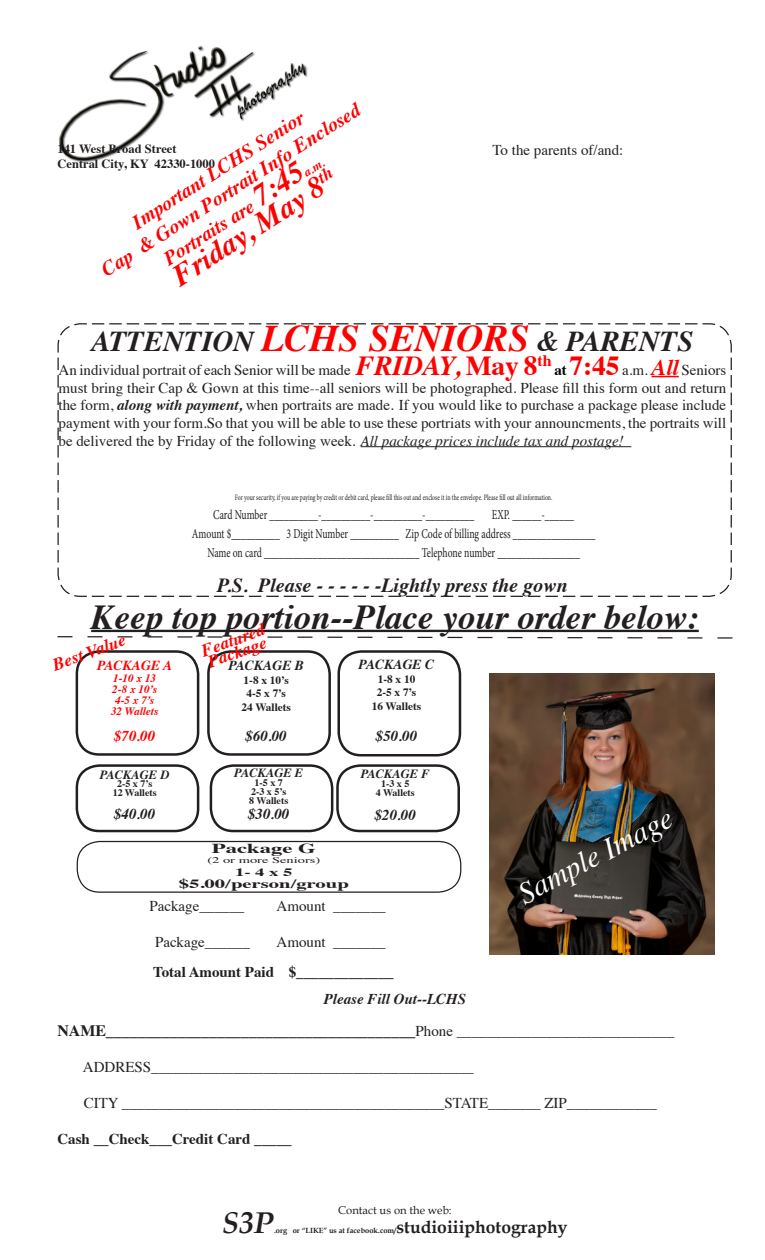
<style>
.page{position:relative;width:765px;height:1260px;background:#fff}
.page>*{position:absolute;margin:0;border:0;box-sizing:border-box;transform-origin:0 0}
.t1{font:italic 700 35px "Times";color:#231f20}
.t2{font:italic 700 30px "Times";color:#f00}
.t3{font:italic 30px "Times";color:#fff}
.t4{font:italic 700 30px "Book Antiqua";color:#231f20}
.t5{font:italic 700 28.75px "Times";color:#231f20}
.t6{font:italic 700 20px "Times";color:#f00}
.t7{font:italic 700 20px "Times";color:#231f20}
.t8{font:italic 700 17.5px "Times";color:#f00}
.t9{font:700 17.5px "Book Antiqua";color:#231f20}
.t10{font:700 15.88px "Times";color:#231f20}
.t11{font:15px/17.6px "Times";color:#231f20;text-align:justify}
.t12{font:700 15px "Times";color:#231f20}
.t13{font:italic 700 15px "Times";color:#231f20}
.t14{font:italic 700 15px "Times";color:#f00}
.t15{font:italic 700 13.75px "Times";color:#231f20}
.t16{font:700 13.75px "Times";color:#231f20;scale:1.65 1}
.t17{font:italic 700 13.75px "Times";color:#f00}
.t18{font:13.62px "Minion Pro";color:#231f20;scale:.71 1}
.t19{font:700 12.5px "Times";color:#231f20}
.t20{font:italic 700 12.5px "Times";color:#231f20}
.t21{font:700 12.5px "Times";color:#231f20;scale:1.65 1}
.t22{font:italic 700 12.5px "Times";color:#f00}
.t23{font:700 11.25px "Times";color:#231f20}
.t24{font:italic 700 11.25px "Times";color:#f00}
.t25{font:11.25px "Book Antiqua";color:#231f20}
.t26{font:700 11.25px "Times";color:#231f20;scale:1.65 1}
.t27{font:700 10px "Times";color:#231f20}
.t28{font:8.75px "Times";color:#231f20;scale:1.65 1}
.t29{font:8.12px "Minion Pro";letter-spacing:-.005em;color:#231f20;scale:.71 1}
.t30{font:700 7.5px "Book Antiqua";color:#231f20}
.s1{font-size:30px}
.s2{font-size:37.5px;color:#f00}
.s3{font-weight:700;font-style:italic;font-size:27.5px;color:#f00}
.s4{font-weight:700;font-size:27.5px;color:#f00}
.s5{font-weight:700;color:#000}
.s6{font-weight:700;font-style:italic;font-size:22.5px;color:#f00}
.s7{font-weight:700;font-style:italic}
.s8{font-style:italic}
.s9{font-weight:400;font-size:15px}
</style>
<div class="page">
<img style="left:59px;top:45px;width:249px;height:118px">
<hr style="left:91px;top:630px;width:608px;height:2px;background:#231f20">
<svg style="left:57px;top:636px;width:676px;height:3px"></svg>
<img style="left:490px;top:673px;width:225px;height:282px">
<div style="left:76px;top:650px;width:123px;height:106px;border:2px solid #231f20;border-radius:22px"></div>
<div style="left:77px;top:841px;width:384px;height:52px;border:1px solid #231f20;border-radius:22px"></div>
<div style="left:207px;top:650px;width:124px;height:106px;border:2px solid #231f20;border-radius:22px"></div>
<div style="left:337px;top:650px;width:124px;height:107px;border:2px solid #231f20;border-radius:22px"></div>
<div style="left:76px;top:764px;width:123px;height:68px;border:2px solid #231f20;border-radius:22px"></div>
<div style="left:210px;top:764px;width:123px;height:68px;border:2px solid #231f20;border-radius:22px"></div>
<div style="left:336px;top:764px;width:124px;height:68px;border:2px solid #231f20;border-radius:22px"></div>
<svg style="left:57px;top:323px;width:675px;height:274px"></svg>
<p class="t6" style="left:93px;top:257px;width:305px;rotate:-33deg">Cap &amp; Gown Portrait Info Enclosed</p>
<p class="t6" style="left:124px;top:209px;width:202px;rotate:-33deg">Important LCHS Senior</p>
<p class="t19" style="left:57px;top:137px;width:121px">141 West Broad Street</p>
<p class="t19" style="left:57px;top:152px;width:159px">Central City, KY 42330-1000</p>
<p class="t6" style="left:155px;top:245px;width:165px;rotate:-33deg">Portraits are <span class="s1">7:45</span></p>
<p class="t22" style="left:298px;top:164px;width:24px;rotate:-33deg">a.m.</p>
<p class="t2" style="left:160px;top:255px;width:191px;rotate:-33deg">Friday, May 8<sup>th</sup></p>
<p class="t11" style="left:492px;top:140px;width:133px">To the parents of/and:</p>
<p class="t5" style="left:91px;top:315px;width:603px">ATTENTION <span class="s2">LCHS SENIORS</span> &amp; PARENTS</p>
<p class="t11" style="left:59px;top:360px;width:669px">An individual portrait of each Senior will be made <span class="s3">FRIDAY,</span> <span class="s4">May 8</span><sup>th</sup> <span class="s5">at</span> <span class="s4">7:45</span> a.m. <span class="s6">All</span> Seniors must bring their Cap &amp; Gown at this time--all seniors will be photographed. Please fill this form out and return the form, <span class="s7">along with payment,</span> when portraits are made. If you would like to purchase a package please include payment with your form.So that you will be able to use these portriats with your announcments, the portraits will be delivered the by Friday of the following week. <span class="s8">All package prices include tax and postage!</span></p>
<p class="t29" style="left:235px;top:492px;width:449px">For your security, if you are paying by credit or debit card, please fill this out and enclose it in the envelope. Please fill out all information.</p>
<p class="t18" style="left:213px;top:506px;width:369px">Card Number __________-__________-__________-__________</p>
<p class="t18" style="left:492px;top:506px;width:117px">EXP. ______-______</p>
<p class="t18" style="left:192px;top:525px;width:570px">Amount $__________ 3 Digit Number __________ Zip Code of billing address _________________</p>
<p class="t18" style="left:207px;top:544px;width:526px">Name on card ________________________________ Telephone number _________________</p>
<p class="t7" style="left:217px;top:566px;width:352px">P.S. Please - - - - - -Lightly press the gown</p>
<p class="t1" style="left:91px;top:584px;width:609px">Keep top portion--Place your order below:</p>
<p class="t8" style="left:196px;top:636px;width:68px;rotate:-20deg">Featured</p>
<p class="t8" style="left:48px;top:650px;width:78px;rotate:-20deg">Best Value</p>
<p class="t8" style="left:203px;top:647px;width:63px;rotate:-20deg">Package</p>
<p class="t15" style="left:359px;top:652px;width:77px">PACKAGE C</p>
<p class="t23" style="left:378px;top:668px;width:39px">1-8 x 10</p>
<p class="t23" style="left:377px;top:682px;width:41px">2-5 x 7’s</p>
<p class="t23" style="left:372px;top:695px;width:51px">16 Wallets</p>
<p class="t17" style="left:97px;top:653px;width:77px">PACKAGE A</p>
<p class="t24" style="left:113px;top:667px;width:45px">1-10 x 13</p>
<p class="t24" style="left:112px;top:678px;width:46px">2-8 x 10’s</p>
<p class="t24" style="left:115px;top:690px;width:41px">4-5 x 7’s</p>
<p class="t24" style="left:111px;top:701px;width:49px">32 Wallets</p>
<p class="t15" style="left:228px;top:653px;width:77px">PACKAGE B</p>
<p class="t23" style="left:244px;top:669px;width:47px">1-8 x 10’s</p>
<p class="t23" style="left:246px;top:683px;width:41px">4-5 x 7’s</p>
<p class="t23" style="left:241px;top:696px;width:51px">24 Wallets</p>
<p class="t14" style="left:114px;top:722px;width:43px">$70.00</p>
<p class="t13" style="left:246px;top:722px;width:43px">$60.00</p>
<p class="t13" style="left:376px;top:722px;width:43px">$50.00</p>
<p class="t20" style="left:100px;top:763px;width:71px">PACKAGE D</p>
<p class="t27" style="left:117px;top:774px;width:37px">2-5 x 7’s</p>
<p class="t27" style="left:113px;top:783px;width:45px">12 Wallets</p>
<p class="t20" style="left:234px;top:761px;width:70px">PACKAGE E</p>
<p class="t27" style="left:255px;top:773px;width:30px">1-5 x 7</p>
<p class="t27" style="left:251px;top:782px;width:37px">2-3 x 5’s</p>
<p class="t27" style="left:249px;top:791px;width:40px">8 Wallets</p>
<p class="t13" style="left:114px;top:800px;width:43px">$40.00</p>
<p class="t13" style="left:248px;top:800px;width:43px">$30.00</p>
<p class="t16" style="left:212px;top:836px;width:65px">Package G</p>
<p class="t28" style="left:207px;top:852px;width:70px">(2 or more Seniors)</p>
<p class="t26" style="left:235px;top:861px;width:36px">1- 4 x 5</p>
<p class="t21" style="left:179px;top:872px;width:105px">$5.00/person/group</p>
<p class="t20" style="left:361px;top:762px;width:70px">PACKAGE F</p>
<p class="t27" style="left:381px;top:774px;width:30px">1-3 x 5</p>
<p class="t27" style="left:376px;top:783px;width:40px">4 Wallets</p>
<p class="t13" style="left:375px;top:801px;width:43px">$20.00</p>
<p class="t11" style="left:149px;top:896px;width:96px">Package______</p>
<p class="t11" style="left:155px;top:932px;width:96px">Package______</p>
<p class="t11" style="left:277px;top:896px;width:111px">Amount _______</p>
<p class="t11" style="left:277px;top:932px;width:111px">Amount _______</p>
<p class="t12" style="left:153px;top:958px;width:242px">Total Amount Paid $_____________</p>
<p class="t3" style="left:508px;top:873px;width:172px;rotate:-28deg">Sample Image</p>
<p class="t13" style="left:324px;top:984px;width:144px">Please Fill Out--LCHS</p>
<p class="t10" style="left:57px;top:1016px;width:618px">NAME_______________________________________<span class="s9">Phone _____________________________</span></p>
<p class="t11" style="left:83px;top:1057px;width:392px">ADDRESS___________________________________________</p>
<p class="t11" style="left:84px;top:1093px;width:575px">CITY ___________________________________________STATE_______ ZIP____________</p>
<p class="t12" style="left:57px;top:1125px;width:236px">Cash __Check___Credit Card _____</p>
<p class="t25" style="left:338px;top:1203px;width:115px">Contact us on the web:</p>
<p class="t4" style="left:222px;top:1205px;width:53px">S3P</p>
<p class="t30" style="left:274px;top:1226px;width:124px">.org or “LIKE” us at facebook.com/</p>
<p class="t9" style="left:397px;top:1217px;width:173px">studioiiiphotography</p>
</div>
